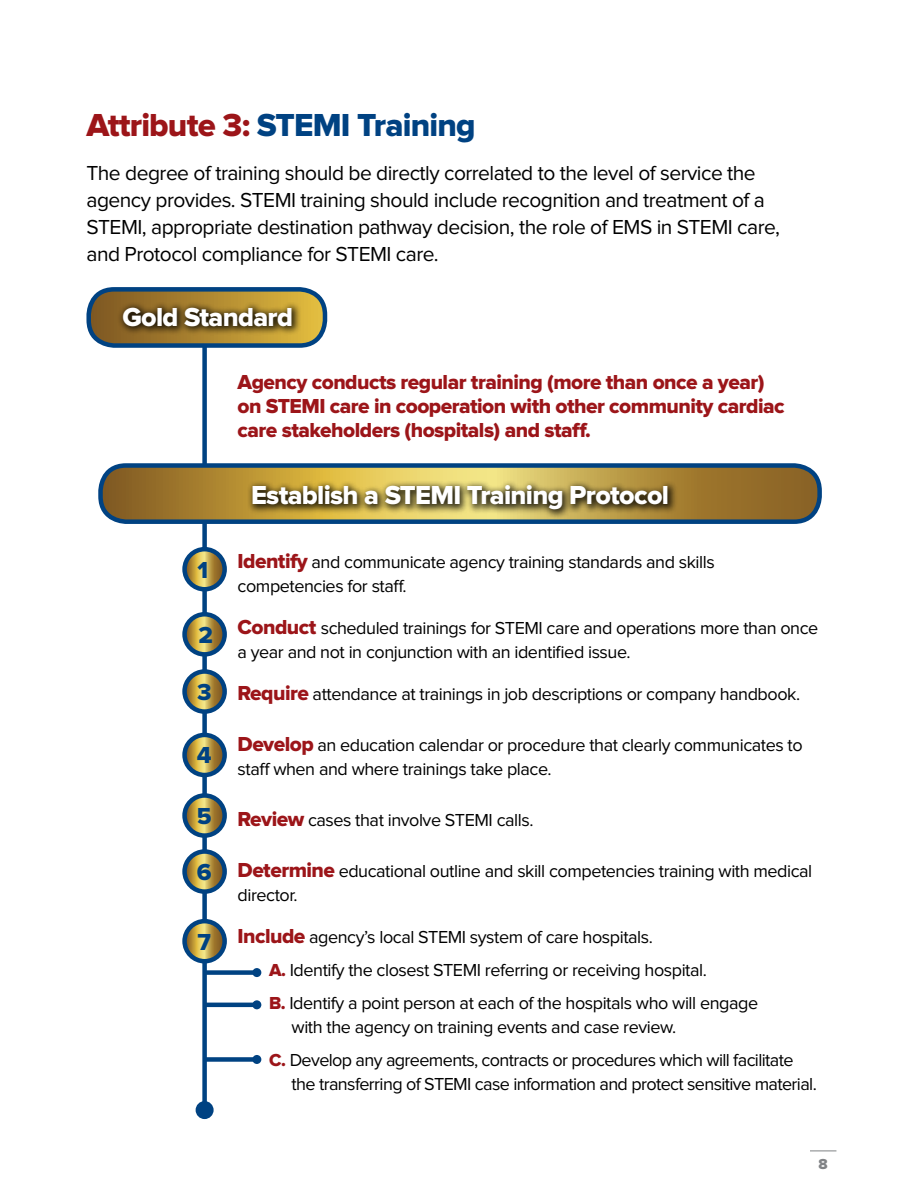
<style>
.page{position:relative;width:918px;height:1202px;background:#fff}
.page>*{position:absolute;margin:0;border:0;box-sizing:border-box;transform-origin:0 0}
.t1{font:33px "Proxima Nova Extrabld";letter-spacing:-.025em;color:#004282}
.t2{font:27px "Proxima Nova Extrabld";letter-spacing:-.025em;color:#fff}
.t3{font:24px "Proxima Nova Extrabld";color:#004282}
.t4{font:21px/27px "Proxima Nova";letter-spacing:-.025em;color:#000}
.t5{font:21px/24px "Proxima Nova Extrabld";letter-spacing:-.025em;color:#9c1519}
.t6{font:18px/24px "Proxima Nova";letter-spacing:-.025em;color:#000}
.t7{font:15px "Proxima Nova Extrabld";color:#808285}
.s1{color:#9c1519}
.s2{font-family:"Proxima Nova Extrabld";font-size:21px;color:#9c1519}
.s3{font-family:"Proxima Nova Extrabld";color:#9c1519}
</style>
<div class="page">
<svg style="left:810px;top:1150px;width:26px;height:1px"></svg>
<div style="left:202px;top:332px;width:5px;height:778px;background:#004282"></div>
<div style="left:196px;top:1101px;width:18px;height:18px;background:#004282;border-radius:50%"></div>
<svg style="left:91px;top:292px;width:233px;height:53px;background:#a68639"></svg>
<div style="left:86px;top:287px;width:241px;height:61px;border:4px solid #004282;border-radius:26px"></div>
<div style="left:117px;top:301px;width:185px;height:35px;background:#000;opacity:.75"></div>
<svg style="left:185px;top:614px;width:40px;height:40px"></svg>
<div style="left:182px;top:612px;width:45px;height:44px;border:4px solid #004282;border-radius:50%"></div>
<svg style="left:185px;top:671px;width:40px;height:40px"></svg>
<div style="left:182px;top:669px;width:45px;height:45px;border:4px solid #004282;border-radius:50%"></div>
<svg style="left:185px;top:735px;width:40px;height:40px"></svg>
<div style="left:182px;top:732px;width:45px;height:45px;border:4px solid #004282;border-radius:50%"></div>
<svg style="left:185px;top:795px;width:40px;height:40px"></svg>
<div style="left:182px;top:793px;width:45px;height:44px;border:4px solid #004282;border-radius:50%"></div>
<svg style="left:185px;top:851px;width:40px;height:40px"></svg>
<div style="left:182px;top:849px;width:45px;height:44px;border:4px solid #004282;border-radius:50%"></div>
<svg style="left:185px;top:921px;width:40px;height:40px"></svg>
<div style="left:182px;top:919px;width:45px;height:44px;border:4px solid #004282;border-radius:50%"></div>
<svg style="left:185px;top:549px;width:40px;height:40px"></svg>
<div style="left:182px;top:547px;width:45px;height:44px;border:4px solid #004282;border-radius:50%"></div>
<svg style="left:103px;top:468px;width:714px;height:53px;background:#a68438"></svg>
<div style="left:98px;top:463px;width:724px;height:61px;border:4px solid #004282;border-radius:26px"></div>
<div style="left:247px;top:479px;width:431px;height:40px;background:#000;opacity:.75"></div>
<svg style="left:206px;top:970px;width:46px;height:4px"></svg>
<div style="left:252px;top:968px;width:9px;height:9px;background:#004282;border-radius:50%"></div>
<div style="left:205px;top:1002px;width:52px;height:5px;background:#004282"></div>
<div style="left:252px;top:1000px;width:9px;height:9px;background:#004282;border-radius:50%"></div>
<svg style="left:207px;top:1057px;width:45px;height:4px"></svg>
<div style="left:252px;top:1055px;width:9px;height:9px;background:#004282;border-radius:50%"></div>
<h1 class="t1" style="left:86px;top:110px;width:391px"><span class="s1">Attribute 3:</span> STEMI Training</h1>
<p class="t4" style="left:86px;top:160px;width:695px">The degree of training should be directly correlated to the level of service the agency provides. STEMI training should include recognition and treatment of a STEMI, appropriate destination pathway decision, the role of EMS in STEMI care, and Protocol compliance for STEMI care.</p>
<h2 class="t2" style="left:122px;top:304px;width:172px">Gold Standard</h2>
<p class="t5" style="left:238px;top:370px;width:549px">Agency conducts regular training (more than once a year) on STEMI care in cooperation with other community cardiac care stakeholders (hospitals) and staff.</p>
<h3 class="t3" style="left:197px;top:559px;width:12px">1</h3>
<h3 class="t3" style="left:198px;top:624px;width:16px">2</h3>
<h3 class="t3" style="left:197px;top:681px;width:16px">3</h3>
<h3 class="t3" style="left:197px;top:744px;width:16px">4</h3>
<h3 class="t3" style="left:197px;top:805px;width:16px">5</h3>
<h3 class="t3" style="left:197px;top:861px;width:16px">6</h3>
<h3 class="t3" style="left:198px;top:930px;width:15px">7</h3>
<h2 class="t2" style="left:251px;top:483px;width:420px">Establish a STEMI Training Protocol</h2>
<p class="t6" style="left:238px;top:551px;width:479px"><span class="s2">Identify</span> and communicate agency training standards and skills competencies for staff.</p>
<p class="t6" style="left:238px;top:617px;width:582px"><span class="s2">Conduct</span> scheduled trainings for STEMI care and operations more than once a year and not in conjunction with an identified issue.</p>
<p class="t6" style="left:238px;top:683px;width:564px"><span class="s2">Require</span> attendance at trainings in job descriptions or company handbook.</p>
<p class="t6" style="left:238px;top:734px;width:567px"><span class="s2">Develop</span> an education calendar or procedure that clearly communicates to staff when and where trainings take place.</p>
<p class="t6" style="left:238px;top:809px;width:297px"><span class="s2">Review</span> cases that involve STEMI calls.</p>
<p class="t6" style="left:238px;top:860px;width:576px"><span class="s2">Determine</span> educational outline and skill competencies training with medical director.</p>
<p class="t6" style="left:269px;top:921px;width:491px;line-height:33px;text-indent:-32px"><span class="s2">Include</span> agency’s local STEMI system of care hospitals.<br><span class="s3">A.</span> Identify the closest STEMI referring or receiving hospital.<br><span class="s3">B.</span> Identify a point person at each of the hospitals who will engage</p>
<p class="t6" style="left:269px;top:1011px;width:526px;line-height:33px;text-indent:22px">with the agency on training events and case review.<br><span class="s3">C.</span> Develop any agreements, contracts or procedures which will facilitate</p>
<p class="t6" style="left:292px;top:1073px;width:527px">the transferring of STEMI case information and protect sensitive material.</p>
<p class="t7" style="left:819px;top:1157px;width:11px">8</p>
</div>
